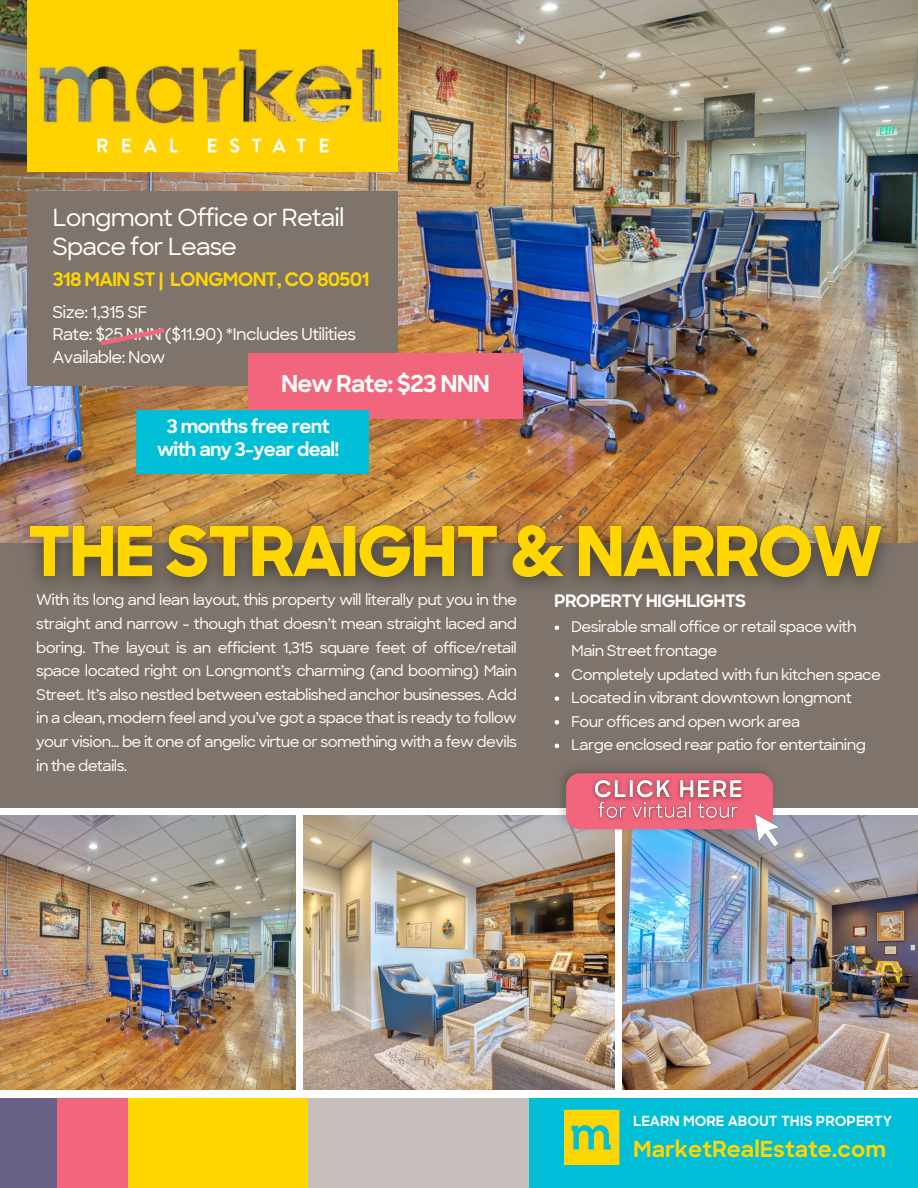
<style>
.page{position:relative;width:918px;height:1188px;background:#fff}
.page>*{position:absolute;margin:0;border:0;box-sizing:border-box;transform-origin:0 0}
.t1{font:500 24px/29.2px "Sharp Sans";letter-spacing:-.04em;color:#fff}
.t2{font:700 23.4px "Sharp Sans";letter-spacing:-.04em;color:#fff}
.t3{font:700 22.05px "Sharp Sans";color:#ffd600}
.t4{font:700 18.9px/22.5px "Sharp Sans";letter-spacing:-.04em;color:#fff;text-align:center}
.t5{font:700 18.6px "Sharp Sans";letter-spacing:-.04em;color:#ffd600}
.t6{font:700 17.25px "Sharp Sans";letter-spacing:-.04em;color:#fff}
.t7{font:500 16.5px "Sharp Sans";letter-spacing:-.04em;color:#fff}
.t8{font:500 15px/23.7px "Sharp Sans";letter-spacing:-.04em;color:#fff}
.t9{font:700 13.95px "Sharp Sans";color:#fff}
</style>
<div class="page">
<img style="left:0;top:0;width:918px;height:543px">
<img style="left:0;top:0;width:577px;height:516px">
<img style="left:0;top:815px;width:296px;height:275px">
<img style="left:304px;top:815px;width:310px;height:275px">
<img style="left:622px;top:815px;width:296px;height:275px">
<div style="left:27px;top:191px;width:370px;height:195px;background:#7e746c"></div>
<div style="left:0;top:543px;width:918px;height:264px;background:#7e746c"></div>
<img style="left:27px;top:0;width:370px;height:172px">
<div style="left:0;top:1099px;width:918px;height:89px;background:#00bed5"></div>
<div style="left:300px;top:1099px;width:229px;height:89px;background:#c7bfbb"></div>
<div style="left:92px;top:1099px;width:216px;height:89px;background:#ffd600"></div>
<div style="left:0;top:1099px;width:69px;height:89px;background:#686085"></div>
<div style="left:57px;top:1099px;width:71px;height:89px;background:#f1667c"></div>
<svg style="left:564px;top:1110px;width:55px;height:55px;background:#d5d122"></svg>
<svg style="left:555px;top:626px;width:4px;height:4px"></svg>
<svg style="left:555px;top:673px;width:4px;height:4px"></svg>
<svg style="left:555px;top:696px;width:4px;height:5px"></svg>
<svg style="left:555px;top:720px;width:4px;height:5px"></svg>
<svg style="left:555px;top:744px;width:4px;height:4px"></svg>
<img style="left:555px;top:769px;width:224px;height:66px">
<div style="left:566px;top:773px;width:207px;height:56px;background:#f1667c;border-radius:14px"></div>
<img style="left:585px;top:771px;width:166px;height:25px">
<img style="left:594px;top:796px;width:149px;height:24px">
<svg style="left:754px;top:813px;width:26px;height:34px"></svg>
<div style="left:248px;top:353px;width:275px;height:66px;background:#f1667c"></div>
<div style="left:136px;top:410px;width:233px;height:63px;background:#00bed5"></div>
<img style="left:4px;top:500px;width:905px;height:87px">
<svg style="left:100px;top:328px;width:65px;height:18px"></svg>
<h6 class="t1" style="left:53px;top:203px;width:293px">Longmont Office or Retail<br>Space for Lease</h6>
<p class="t5" style="left:53px;top:272px;width:318px">318 MAIN ST | LONGMONT, CO 80501</p>
<h3 class="t7" style="left:53px;top:301px;width:96px">Size: 1,315 SF</h3>
<h5 class="t7" style="left:53px;top:324px;width:305px">Rate: $25 NNN ($11.90) *Includes Utilities</h5>
<p class="t7" style="left:53px;top:346px;width:114px">Available: Now</p>
<p class="t2" style="left:281px;top:374px;width:210px">New Rate: $23 NNN</p>
<p class="t4" style="left:157px;top:417px;width:184px">3 months free rent with any 3-year deal!</p>
<p class="t8" style="left:36px;top:588px;width:482px;text-align:justify">With its long and lean layout, this property will literally put you in the straight and narrow - though that doesn’t mean straight laced and boring. The layout is an efficient 1,315 square feet of office/retail space located right on Longmont’s charming (and booming) Main Street. It’s also nestled between established anchor businesses. Add in a clean, modern feel and you’ve got a space that is ready to follow your vision… be it one of angelic virtue or something with a few devils in the details.</p>
<p class="t6" style="left:554px;top:594px;width:194px">PROPERTY HIGHLIGHTS</p>
<p class="t8" style="left:571px;top:615px;width:287px">Desirable small office or retail space with<br>Main Street frontage</p>
<h3 class="t8" style="left:571px;top:662px;width:311px">Completely updated with fun kitchen space</h3>
<h4 class="t8" style="left:571px;top:686px;width:283px">Located in vibrant downtown longmont</h4>
<p class="t8" style="left:571px;top:710px;width:231px">Four offices and open work area</p>
<p class="t8" style="left:571px;top:733px;width:296px">Large enclosed rear patio for entertaining</p>
<p class="t9" style="left:633px;top:1115px;width:261px">LEARN MORE ABOUT THIS PROPERTY</p>
<p class="t3" style="left:633px;top:1141px;width:254px">MarketRealEstate.com</p>
</div>
